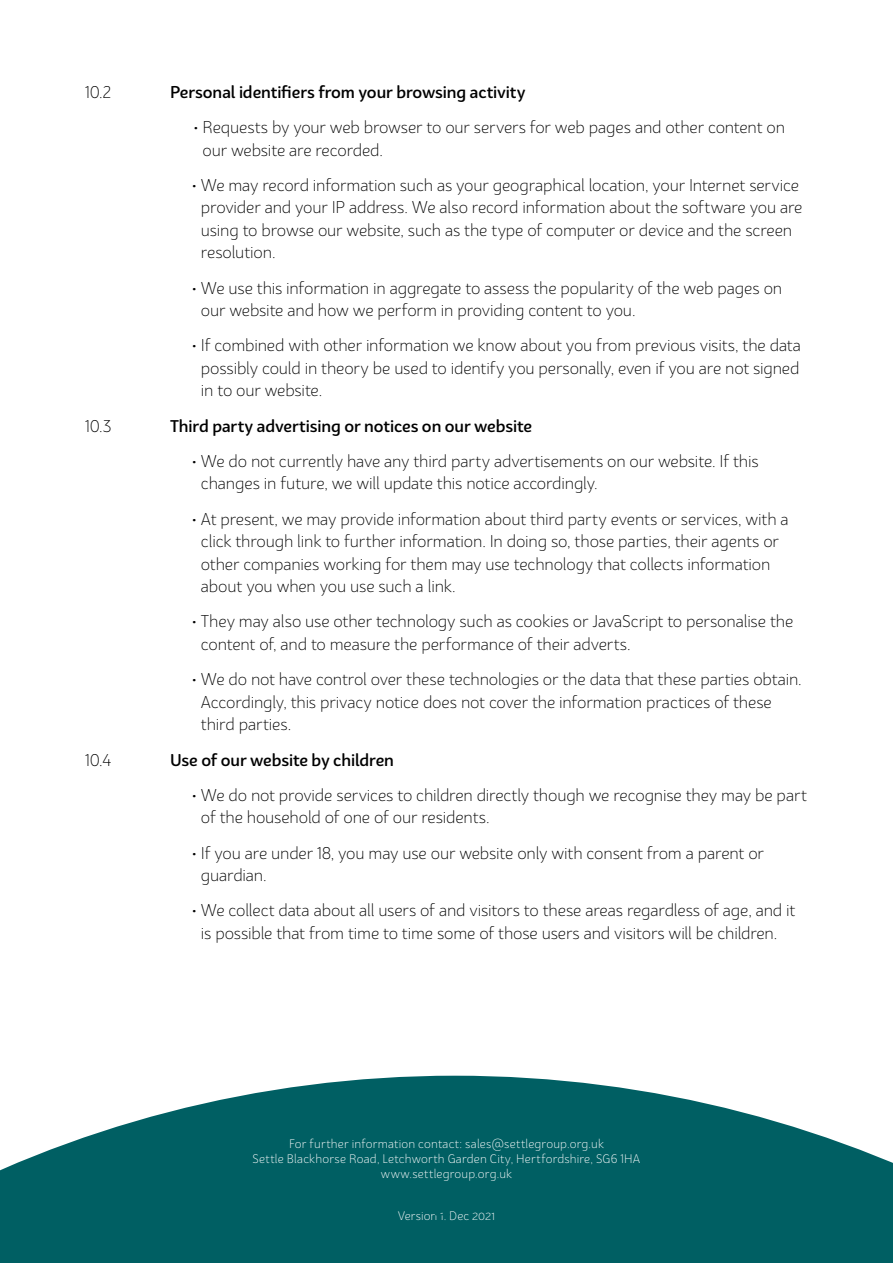
<style>
.page{position:relative;width:893px;height:1263px;background:#fff}
.page>*{position:absolute;margin:0;border:0;box-sizing:border-box;transform-origin:0 0}
.t1{font:300 16.5px/22.5px "Bw Surco";letter-spacing:-.01em;color:#000}
.t2{font:500 16.5px "Bw Surco";letter-spacing:-.01em;color:#000}
.t3{font:300 12px/15px "Bw Surco";letter-spacing:.015em;color:#fff;text-align:center}
</style>
<div class="page">
<svg style="left:0;top:1076px;width:893px;height:187px;fill:#005f63"></svg>
<svg style="left:435px;top:1214px;width:15px;height:1px"></svg>
<p class="t1" style="left:85px;top:80px;width:28px">10.2</p>
<p class="t2" style="left:170px;top:81px;width:357px">Personal identifiers from your browsing activity</p>
<p class="t1" style="left:203px;top:115px;width:584px;text-indent:-10px">• Requests by your web browser to our servers for web pages and other content on our website are recorded.</p>
<p class="t1" style="left:201px;top:173px;width:603px;text-indent:-10px">• We may record information such as your geographical location, your Internet service provider and your IP address. We also record information about the software you are using to browse our website, such as the type of computer or device and the screen resolution.</p>
<p class="t1" style="left:201px;top:276px;width:583px;text-indent:-10px">• We use this information in aggregate to assess the popularity of the web pages on our website and how we perform in providing content to you.</p>
<p class="t1" style="left:201px;top:334px;width:602px;text-align:justify;text-indent:-10px">• If combined with other information we know about you from previous visits, the data possibly could in theory be used to identify you personally, even if you are not signed in to our website.</p>
<p class="t1" style="left:85px;top:414px;width:28px">10.3</p>
<p class="t2" style="left:170px;top:414px;width:364px">Third party advertising or notices on our website</p>
<p class="t1" style="left:201px;top:449px;width:559px;text-indent:-10px">• We do not currently have any third party advertisements on our website. If this changes in future, we will update this notice accordingly.</p>
<p class="t1" style="left:201px;top:507px;width:589px;text-indent:-10px">• At present, we may provide information about third party events or services, with a click through link to further information. In doing so, those parties, their agents or other companies working for them may use technology that collects information about you when you use such a link.</p>
<p class="t1" style="left:201px;top:610px;width:594px;text-indent:-10px">• They may also use other technology such as cookies or JavaScript to personalise the content of, and to measure the performance of their adverts.</p>
<p class="t1" style="left:201px;top:668px;width:602px;text-indent:-10px">• We do not have control over these technologies or the data that these parties obtain.<br>Accordingly, this privacy notice does not cover the information practices of these third parties.</p>
<p class="t1" style="left:85px;top:748px;width:28px">10.4</p>
<p class="t2" style="left:170px;top:748px;width:225px">Use of our website by children</p>
<p class="t1" style="left:201px;top:783px;width:607px;text-indent:-10px">• We do not provide services to children directly though we recognise they may be part of the household of one of our residents.</p>
<p class="t1" style="left:201px;top:841px;width:565px;text-indent:-10px">• If you are under 18, you may use our website only with consent from a parent or guardian.</p>
<p class="t1" style="left:191px;top:899px;width:606px;text-align:center">• We collect data about all users of and visitors to these areas regardless of age, and it is possible that from time to time some of those users and visitors will be children.</p>
<p class="t3" style="left:253px;top:1136px;width:389px">For further information contact: sales@settlegroup.org.uk<br>Settle Blackhorse Road, Letchworth Garden City, Hertfordshire, SG6 1HA www.settlegroup.org.uk</p>
<p class="t3" style="left:398px;top:1208px;width:99px">Version 1: Dec 2021</p>
</div>
